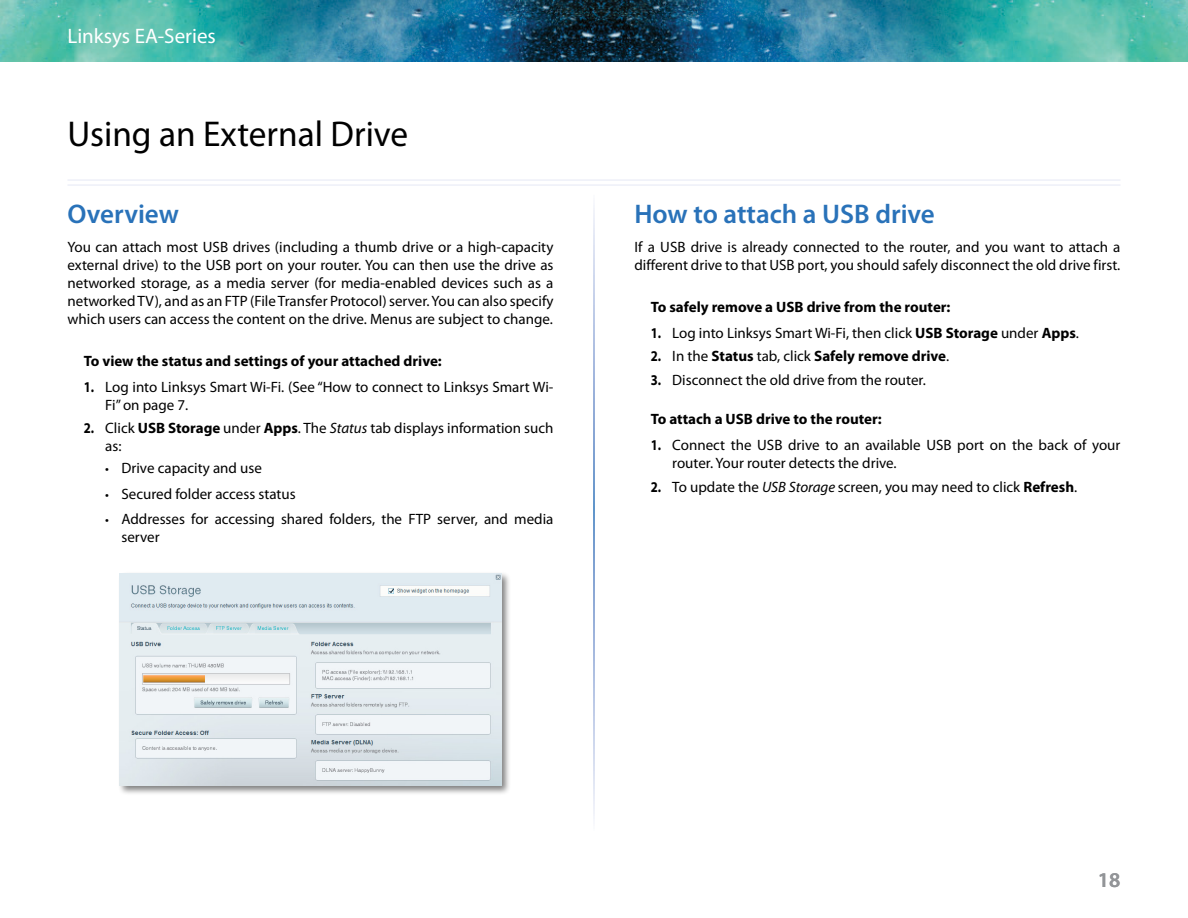
<style>
.page{position:relative;width:1188px;height:918px;background:#fff}
.page>*{position:absolute;margin:0;border:0;box-sizing:border-box;transform-origin:0 0}
.Body{font:36px "Myriad Pro";color:#000}
.Body-2{font:600 27px "Myriad Pro";color:#2972b9}
.Body-3{font:21px "Myriad Pro";color:#fff}
.Body-4{font:600 21px "Myriad Pro";color:#939598}
.Body-5{font:15px/18px "Myriad Pro";color:#000}
.Body-6{font:700 15px "Myriad Pro";color:#000}
.Body-7{font:700 15px "Myriad Pro";color:#000;scale:.85 1}
.s1{font-weight:700}
.s2{font-style:italic}
.s3{font-size:13.5px}
.s4{font-weight:400}
</style>
<div class="page">
<img style="left:0;top:0;width:1188px;height:62px">
<div style="left:117px;top:571px;width:394px;height:225px;background:#000;opacity:.5"></div>
<img style="left:120px;top:573px;width:381px;height:213px">
<hr style="left:68px;top:180px;width:1052px;height:1px;background:#e5e9f5">
<hr style="left:68px;top:185px;width:1052px;height:1px;background:#e5e9f5">
<p class="Body-3" style="left:68px;top:23px;width:150px">Linksys EA-Series</p>
<p class="Body" style="left:68px;top:112px;width:342px">Using an External Drive</p>
<p class="Body-2" style="left:68px;top:197px;width:113px">Overview</p>
<p class="Body-5" style="left:68px;top:237px;width:488px;text-align:justify">You can attach most USB drives (including a thumb drive or a high-capacity external drive) to the USB port on your router. You can then use the drive as networked storage, as a media server (for media-enabled devices such as a networked TV), and as an FTP (File Transfer Protocol) server. You can also specify which users can access the content on the drive. Menus are subject to change.</p>
<p class="Body-6" style="left:84px;top:351px;width:360px">To view the status and settings of your attached drive:</p>
<p class="Body-5" style="left:105px;top:378px;width:450px;text-indent:-22px"><span class="s1">1.</span> Log into Linksys Smart Wi-Fi. (See “How to connect to Linksys Smart Wi-<br>Fi” on page 7.</p>
<p class="Body-5" style="left:105px;top:419px;width:450px;text-indent:-22px"><span class="s1">2.</span> Click <span class="s1">USB Storage</span> under <span class="s1">Apps</span>. The <span class="s2">Status</span> tab displays information such as:</p>
<p class="Body-5" style="left:105px;top:459px;width:158px"><span class="s3">•</span> Drive capacity and use</p>
<p class="Body-5" style="left:105px;top:484px;width:192px"><span class="s3">•</span> Secured folder access status</p>
<p class="Body-5" style="left:122px;top:510px;width:433px;text-indent:-16px"><span class="s3">•</span> Addresses for accessing shared folders, the FTP server, and media server</p>
<p class="Body-2" style="left:634px;top:197px;width:302px">How to attach a USB drive</p>
<p class="Body-5" style="left:634px;top:237px;width:488px">If a USB drive is already connected to the router, and you want to attach a different drive to that USB port, you should safely disconnect the old drive first.</p>
<p class="Body-6" style="left:651px;top:297px;width:301px">To safely remove a USB drive from the router:</p>
<p class="Body-5" style="left:651px;top:324px;width:430px"><span class="s1">1.</span> Log into Linksys Smart Wi-Fi, then click <span class="s1">USB Storage</span> under <span class="s1">Apps</span>.</p>
<p class="Body-7" style="left:651px;top:347px;width:353px">2. <span class="s4">In the</span> Status <span class="s4">tab, click</span> Safely remove drive<span class="s4">.</span></p>
<p class="Body-5" style="left:651px;top:370px;width:277px"><span class="s1">3.</span> Disconnect the old drive from the router.</p>
<p class="Body-6" style="left:651px;top:410px;width:233px">To attach a USB drive to the router:</p>
<p class="Body-5" style="left:672px;top:436px;width:450px;text-indent:-22px"><span class="s1">1.</span> Connect the USB drive to an available USB port on the back of your router. Your router detects the drive.</p>
<p class="Body-5" style="left:651px;top:478px;width:428px"><span class="s1">2.</span> To update the <span class="s2">USB Storage</span> screen, you may need to click <span class="s1">Refresh</span>.</p>
<p class="Body-4" style="left:1098px;top:867px;width:24px">18</p>
</div>
